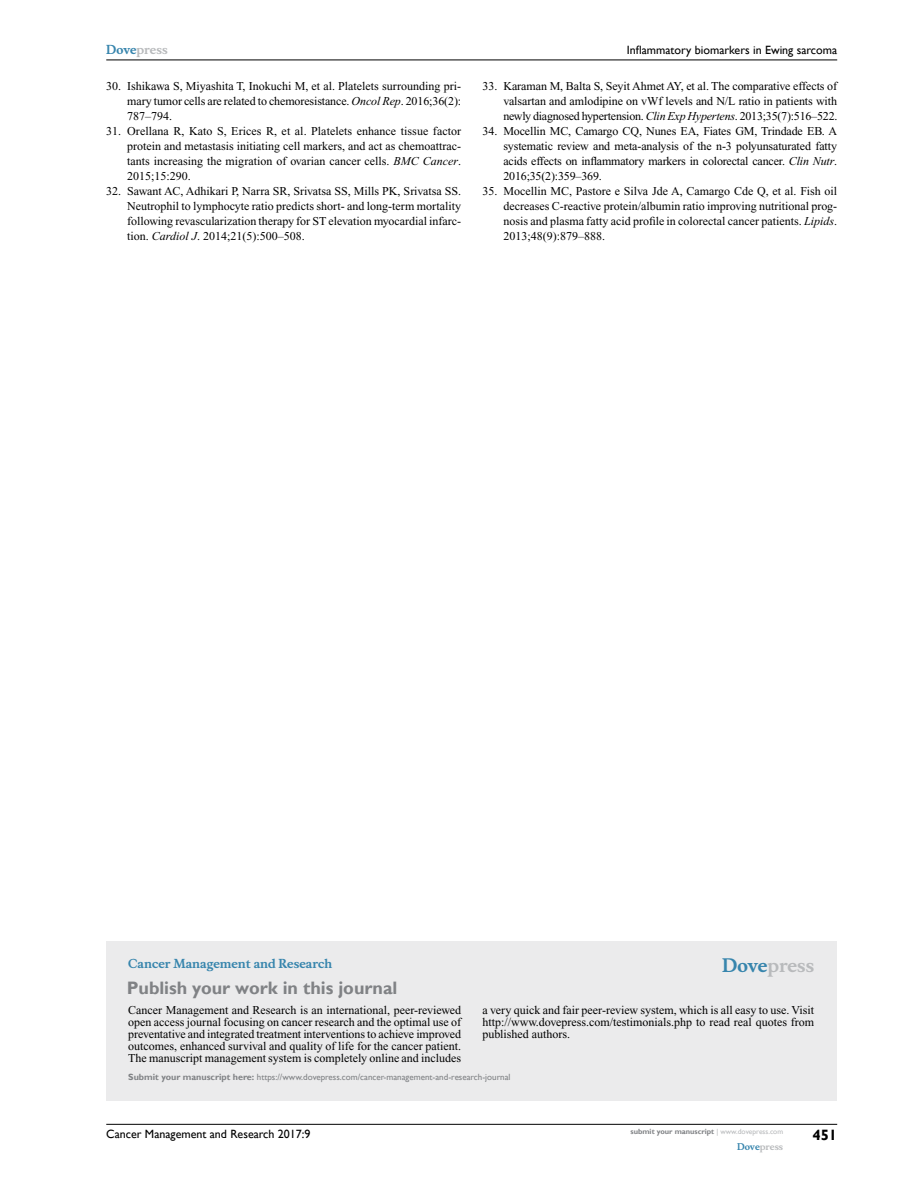
<style>
.page{position:relative;width:918px;height:1188px;background:#fff}
.page>*{position:absolute;margin:0;border:0;box-sizing:border-box;transform-origin:0 0}
.t1{font:700 18px "Gill Sans";color:#808285}
.t2{font:700 18px "Musee";color:#b8babc}
.t3{font:700 15px "Gill Sans";color:#000}
.t4{font:12px/15px "Times New Roman";color:#000;text-align:justify}
.t5{font:12px "Gill Sans";color:#000}
.t6{font:700 12px "Musee";color:#3785ad}
.t7{font:700 12px "Musee";color:#b8babc}
.t8{font:9px "Gill Sans";color:#808285}
.t9{font:700 9px "Musee";color:#b8babc}
.t10{font:700 7.5px "Gill Sans";color:#808285}
.s1{color:#3785ad}
.s2{font-style:italic}
.s3{font-weight:700}
.s4{font-weight:400;color:#b8babc}
</style>
<div class="page">
<div style="left:106px;top:941px;width:731px;height:159px;background:#ebebec"></div>
<hr style="left:106px;top:1124px;width:731px;height:1px;background:#000">
<hr style="left:106px;top:60px;width:731px;height:1px;background:#000">
<p class="t7" style="left:106px;top:43px;width:63px"><span class="s1">Dove</span>press</p>
<p class="t4" style="left:127px;top:79px;width:335px;text-indent:-21px">30. Ishikawa S, Miyashita T, Inokuchi M, et al. Platelets surrounding pri&shy;mary tumor cells are related to chemoresistance. <span class="s2">Oncol Rep</span>. 2016;36(2):<br>787–794.</p>
<p class="t4" style="left:127px;top:124px;width:335px;text-indent:-21px">31. Orellana R, Kato S, Erices R, et al. Platelets enhance tissue factor protein and metastasis initiating cell markers, and act as chemoattrac&shy;tants increasing the migration of ovarian cancer cells. <span class="s2">BMC Cancer</span>.<br>2015;15:290.</p>
<p class="t4" style="left:127px;top:184px;width:335px;text-indent:-21px">32. Sawant AC, Adhikari P, Narra SR, Srivatsa SS, Mills PK, Srivatsa SS.<br>Neutrophil to lymphocyte ratio predicts short- and long-term mortality following revascularization therapy for ST elevation myocardial infarc&shy;tion. <span class="s2">Cardiol J</span>. 2014;21(5):500–508.</p>
<p class="t5" style="left:627px;top:43px;width:212px">Inflammatory biomarkers in Ewing sarcoma</p>
<p class="t4" style="left:503px;top:79px;width:336px;text-indent:-21px">33. Karaman M, Balta S, Seyit Ahmet AY, et al. The comparative effects of valsartan and amlodipine on vWf levels and N/L ratio in patients with newly diagnosed hypertension. <span class="s2">Clin Exp Hypertens</span>. 2013;35(7):516–522.</p>
<p class="t4" style="left:503px;top:124px;width:335px;text-indent:-21px">34. Mocellin MC, Camargo CQ, Nunes EA, Fiates GM, Trindade EB. A systematic review and meta-analysis of the n-3 polyunsaturated fatty acids effects on inflammatory markers in colorectal cancer. <span class="s2">Clin Nutr</span>.<br>2016;35(2):359–369.</p>
<p class="t4" style="left:503px;top:184px;width:335px;text-indent:-21px">35. Mocellin MC, Pastore e Silva Jde A, Camargo Cde Q, et al. Fish oil decreases C-reactive protein/albumin ratio improving nutritional prog&shy;nosis and plasma fatty acid profile in colorectal cancer patients. <span class="s2">Lipids</span>.<br>2013;48(9):879–888.</p>
<p class="t6" style="left:128px;top:956px;width:206px">Cancer Management and Research</p>
<h1 class="t1" style="left:127px;top:977px;width:272px">Publish your work in this journal</h1>
<h1 class="t2" style="left:722px;top:955px;width:94px"><span class="s1">Dove</span>press</h1>
<p class="t4" style="left:128px;top:1004px;width:334px;line-height:12px">Cancer Management and Research is an international, peer-reviewed open access journal focusing on cancer research and the optimal use of preventative and integrated treatment interventions to achieve improved outcomes, enhanced survival and quality of life for the cancer patient.<br>The manuscript management system is completely online and includes</p>
<p class="t4" style="left:482px;top:1004px;width:333px;line-height:12px">a very quick and fair peer-review system, which is all easy to use. Visit http://www.dovepress.com/testimonials.php to read real quotes from published authors.</p>
<p class="t8" style="left:128px;top:1072px;width:384px"><span class="s3">Submit your manuscript here:</span> https://www.dovepress.com/cancer-management-and-research-journal</p>
<p class="t5" style="left:106px;top:1127px;width:206px">Cancer Management and Research 2017:9</p>
<p class="t10" style="left:631px;top:1127px;width:154px">submit your manuscript <span class="s4">| www.dovepress.com</span></p>
<p class="t9" style="left:737px;top:1141px;width:48px"><span class="s1">Dove</span>press</p>
<p class="t3" style="left:812px;top:1126px;width:26px">451</p>
</div>
